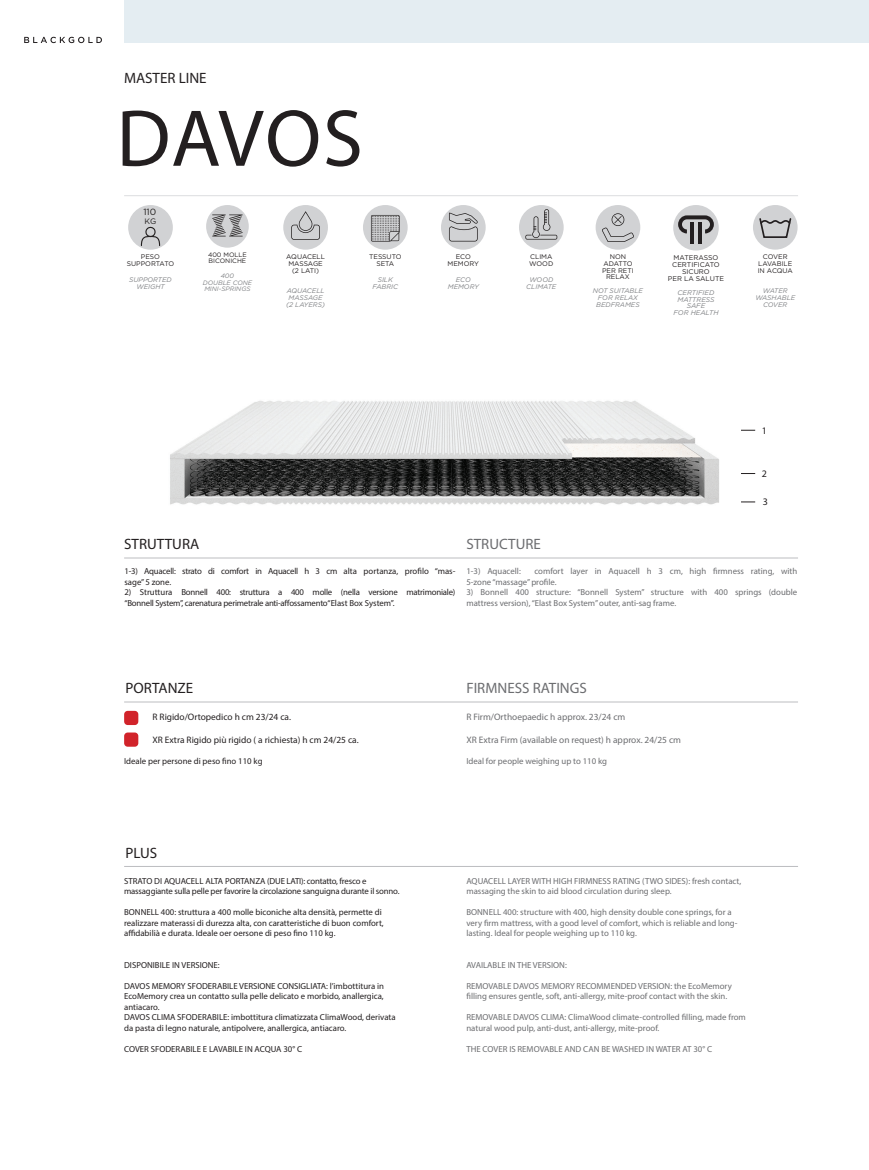
<style>
.page{position:relative;width:869px;height:1170px;background:#fff}
.page>*{position:absolute;margin:0;border:0;box-sizing:border-box;transform-origin:0 0}
.t1{font:81.25px "Myriad Pro";letter-spacing:.015em;color:#231f20}
.t2{font:15px "Myriad Pro";color:#231f20}
.t3{font:15px "Myriad Pro";color:#6c6d70}
.t4{font:10px "Myriad Pro";color:#231f20}
.t5{font:9.38px "Myriad Pro";color:#6c6d70}
.t6{font:9.38px "Myriad Pro";color:#231f20}
.t7{font:9px "Gotham HTF";color:#211e1e}
.Plus{font:8.75px/10.5px "Myriad Pro";color:#6c6d70}
.Plus-2{font:8.75px/10.5px "Myriad Pro";color:#231f20}
.Plus-3{font:8.75px/10.5px "Myriad Pro";letter-spacing:-.025em;color:#231f20}
.Plus-4{font:8.75px/10.5px "Myriad Pro";letter-spacing:-.02em;color:#231f20}
.t8{font:7.88px "Gotham HTF";color:#211e1e}
.t9{font:6.75px/6.8px "Gotham HTF";color:#231f20;text-align:center}
.t10{font:italic 6.75px/6.8px "Gotham HTF";color:#808285;text-align:center}
.t11{font:italic 6.62px/6.6px "Gotham HTF";color:#808285;text-align:center}
.t12{font:6.62px/6.6px "Gotham HTF";color:#231f20;text-align:center}
.t13{font:italic 6.38px/6.4px "Gotham HTF";color:#808285;text-align:center}
.t14{font:6.38px/6.4px "Gotham HTF";color:#231f20}
</style>
<div class="page">
<img style="left:170px;top:400px;width:580px;height:105px">
<div style="left:124px;top:0;width:744px;height:43px;background:#e4edf2"></div>
<svg style="left:24px;top:37px;width:78px;height:6px"></svg>
<div style="left:124px;top:710px;width:14px;height:15px;background:#d1232a;border-radius:4px"></div>
<div style="left:124px;top:732px;width:14px;height:14px;background:#d1232a;border-radius:4px"></div>
<hr style="left:124px;top:701px;width:673px;height:1px;background:#bcbdc0">
<hr style="left:124px;top:866px;width:673px;height:1px;background:#bcbdc0">
<hr style="left:124px;top:557px;width:673px;height:1px;background:#bcbdc0">
<svg style="left:740px;top:430px;width:14px;height:1px"></svg>
<svg style="left:740px;top:473px;width:14px;height:1px"></svg>
<svg style="left:740px;top:501px;width:14px;height:1px"></svg>
<hr style="left:124px;top:195px;width:673px;height:1px;background:#dcdddf">
<div style="left:518px;top:205px;width:45px;height:45px;background:#d1d2d4;border-radius:50%"></div>
<svg style="left:525px;top:209px;width:32px;height:30px"></svg>
<div style="left:673px;top:205px;width:45px;height:45px;background:#d1d2d4;border-radius:50%"></div>
<svg style="left:678px;top:215px;width:35px;height:18px"></svg>
<svg style="left:689px;top:222px;width:4px;height:21px"></svg>
<svg style="left:697px;top:222px;width:4px;height:21px"></svg>
<div style="left:206px;top:205px;width:43px;height:43px;background:#d1d2d4;border-radius:50%"></div>
<svg style="left:212px;top:214px;width:30px;height:22px"></svg>
<div style="left:128px;top:205px;width:45px;height:45px;background:#d1d2d4;border-radius:50%"></div>
<svg style="left:140px;top:226px;width:21px;height:20px"></svg>
<div style="left:363px;top:205px;width:44px;height:45px;background:#d1d2d4;border-radius:50%"></div>
<svg style="left:371px;top:215px;width:28px;height:26px"></svg>
<div style="left:441px;top:205px;width:44px;height:45px;background:#d1d2d4;border-radius:50%"></div>
<svg style="left:449px;top:212px;width:29px;height:29px"></svg>
<div style="left:283px;top:205px;width:45px;height:45px;background:#d1d2d4;border-radius:50%"></div>
<svg style="left:291px;top:211px;width:29px;height:29px"></svg>
<div style="left:595px;top:205px;width:45px;height:45px;background:#d1d2d4;border-radius:50%"></div>
<svg style="left:602px;top:213px;width:31px;height:29px"></svg>
<div style="left:752px;top:205px;width:45px;height:44px;background:#d1d2d4;border-radius:50%"></div>
<svg style="left:759px;top:218px;width:33px;height:20px"></svg>
<p class="t2" style="left:124px;top:69px;width:84px">MASTER LINE</p>
<p class="t1" style="left:116px;top:88px;width:248px">DAVOS</p>
<p class="t7" style="left:143px;top:207px;width:14px">110</p>
<p class="t12" style="left:127px;top:253px;width:49px">PESO<br>SUPPORTATO</p>
<p class="t11" style="left:129px;top:276px;width:44px">SUPPORTED<br>WEIGHT</p>
<p class="t8" style="left:144px;top:217px;width:13px">KG</p>
<p class="t14" style="left:208px;top:251px;width:40px">400 MOLLE<br>BICONICHE</p>
<p class="t13" style="left:203px;top:273px;width:51px">400<br>DOUBLE CONE<br>MINI-SPRINGS</p>
<p class="t12" style="left:286px;top:253px;width:40px">AQUACELL<br>MASSAGE (2 LATI)</p>
<p class="t11" style="left:286px;top:287px;width:40px">AQUACELL<br>MASSAGE (2 LAYERS)</p>
<p class="t12" style="left:369px;top:253px;width:34px">TESSUTO<br>SETA</p>
<p class="t11" style="left:372px;top:276px;width:27px">SILK<br>FABRIC</p>
<p class="t12" style="left:447px;top:253px;width:33px">ECO<br>MEMORY</p>
<p class="t11" style="left:447px;top:276px;width:32px">ECO<br>MEMORY</p>
<p class="t12" style="left:529px;top:253px;width:25px;text-align:left">CLIMA<br>WOOD</p>
<p class="t11" style="left:526px;top:276px;width:32px">WOOD<br>CLIMATE</p>
<p class="t12" style="left:601px;top:253px;width:33px">NON<br>ADATTO<br>PER RETI<br>RELAX</p>
<p class="t11" style="left:592px;top:287px;width:52px">NOT SUITABLE<br>FOR RELAX<br>BEDFRAMES</p>
<p class="t9" style="left:667px;top:254px;width:58px">MATERASSO<br>CERTIFICATO<br>SICURO<br>PER LA SALUTE</p>
<p class="t10" style="left:673px;top:289px;width:47px">CERTIFIED<br>MATTRESS<br>SAFE<br>FOR HEALTH</p>
<p class="t12" style="left:757px;top:253px;width:37px">COVER<br>LAVABILE<br>IN ACQUA</p>
<p class="t11" style="left:755px;top:287px;width:41px">WATER<br>WASHABLE<br>COVER</p>
<p class="t4" style="left:761px;top:424px;width:7px">1</p>
<p class="t4" style="left:761px;top:467px;width:7px">2</p>
<p class="t4" style="left:762px;top:496px;width:7px">3</p>
<p class="t2" style="left:124px;top:535px;width:77px">STRUTTURA</p>
<p class="t3" style="left:466px;top:535px;width:76px">STRUCTURE</p>
<p class="Plus-3" style="left:124px;top:565px;width:332px">1-3) Aquacell: strato di comfort in Aquacell h 3 cm alta portanza, profilo “mas&shy;sage” 5 zone.</p>
<p class="Plus-3" style="left:124px;top:586px;width:332px">2) Struttura Bonnell 400: struttura a 400 molle (nella versione matrimoniale) “Bonnell System”, carenatura perimetrale anti-affossamento“Elast Box System”.</p>
<p class="Plus" style="left:466px;top:565px;width:332px;text-indent:68px">comfort layer in Aquacell h 3 cm, high firmness rating, with<br>5-zone “massage” profile.</p>
<p class="Plus" style="left:466px;top:586px;width:332px">3) Bonnell 400 structure: “Bonnell System” structure with 400 springs (double mattress version), “Elast Box System” outer, anti-sag frame.</p>
<p class="Plus" style="left:466px;top:565px;width:56px">1-3) Aquacell:</p>
<p class="t2" style="left:125px;top:678px;width:69px">PORTANZE</p>
<p class="t3" style="left:466px;top:678px;width:122px">FIRMNESS RATINGS</p>
<p class="t6" style="left:152px;top:711px;width:140px">R Rigido/Ortopedico h cm 23/24 ca.</p>
<p class="t6" style="left:152px;top:733px;width:208px">XR Extra Rigido più rigido ( a richiesta) h cm 24/25 ca.</p>
<p class="Plus-2" style="left:124px;top:755px;width:140px">Ideale per persone di peso fino 110 kg</p>
<p class="t5" style="left:466px;top:711px;width:160px">R Firm/Orthoepaedic h approx. 23/24 cm</p>
<p class="t5" style="left:466px;top:733px;width:216px">XR Extra Firm (available on request) h approx. 24/25 cm</p>
<p class="Plus" style="left:466px;top:756px;width:142px">Ideal for people weighing up to 110 kg</p>
<p class="t2" style="left:125px;top:843px;width:33px">PLUS</p>
<p class="Plus-4" style="left:124px;top:875px;width:277px">STRATO DI AQUACELL ALTA PORTANZA (DUE LATI): contatto, fresco e massaggiante sulla pelle per favorire la circolazione sanguigna durante il sonno.</p>
<p class="Plus-2" style="left:124px;top:906px;width:261px">BONNELL 400: struttura a 400 molle biconiche alta densità, permette di realizzare materassi di durezza alta, con caratteristiche di buon comfort, affidabilià e durata. Ideale oer oersone di peso fino 110 kg.</p>
<p class="Plus-2" style="left:124px;top:959px;width:97px">DISPONIBILE IN VERSIONE:</p>
<p class="Plus-2" style="left:124px;top:980px;width:261px;text-align:justify">DAVOS MEMORY SFODERABILE VERSIONE CONSIGLIATA: l’imbottitura in EcoMemory crea un contatto sulla pelle delicato e morbido, anallergica, antiacaro.</p>
<p class="Plus-2" style="left:124px;top:1011px;width:273px">DAVOS CLIMA SFODERABILE: imbottitura climatizzata ClimaWood, derivata da pasta di legno naturale, antipolvere, anallergica, antiacaro.</p>
<p class="Plus-2" style="left:124px;top:1043px;width:179px">COVER SFODERABILE E LAVABILE IN ACQUA 30° C</p>
<p class="Plus" style="left:466px;top:875px;width:276px">AQUACELL LAYER WITH HIGH FIRMNESS RATING (TWO SIDES): fresh contact, massaging the skin to aid blood circulation during sleep.</p>
<p class="Plus" style="left:466px;top:906px;width:272px">BONNELL 400: structure with 400, high density double cone springs, for a very firm mattress, with a good level of comfort, which is reliable and long&shy;lasting. Ideal for people weighing up to 110 kg.</p>
<p class="Plus" style="left:466px;top:959px;width:102px">AVAILABLE IN THE VERSION:</p>
<p class="Plus" style="left:466px;top:980px;width:267px">REMOVABLE DAVOS MEMORY RECOMMENDED VERSION: the EcoMemory filling ensures gentle, soft, anti-allergy, mite-proof contact with the skin.</p>
<p class="Plus" style="left:466px;top:1011px;width:281px">REMOVABLE DAVOS CLIMA: ClimaWood climate-controlled filling, made from natural wood pulp, anti-dust, anti-allergy, mite-proof.</p>
<p class="Plus" style="left:466px;top:1043px;width:247px">THE COVER IS REMOVABLE AND CAN BE WASHED IN WATER AT 30° C</p>
</div>
